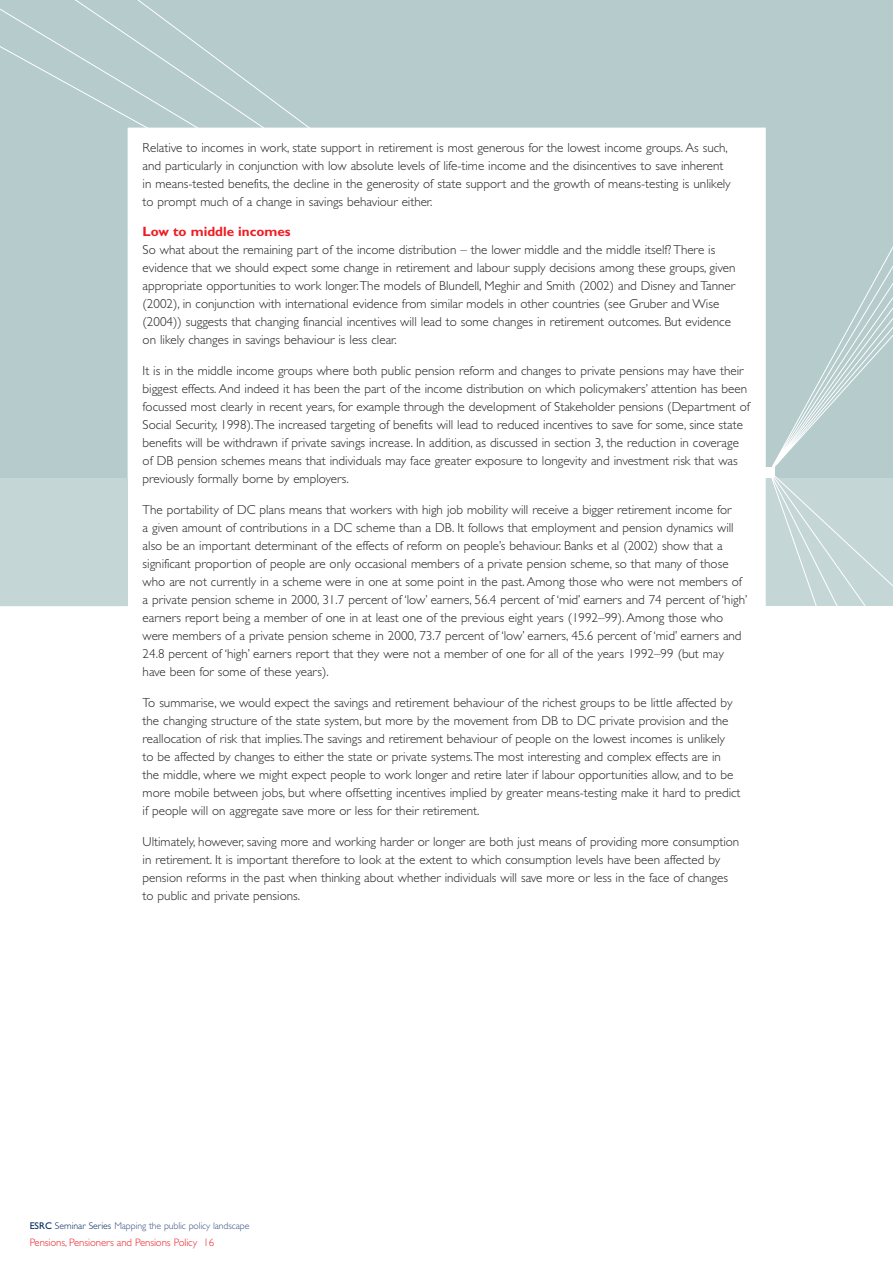
<style>
.page{position:relative;width:893px;height:1262px;background:#fff}
.page>*{position:absolute;margin:0;border:0;box-sizing:border-box;transform-origin:0 0}
.t1{font:700 13.5px "Gill Sans";color:#ee1d23}
.t2{font:300 13.05px/18px "Gill Sans";color:#231f20}
.t3{font:300 10.8px "Gill Sans";letter-spacing:-.01em;color:#ee1d23}
.t4{font:300 9.75px "Gill Sans";letter-spacing:-.01em;color:#385181}
.s1{font-weight:400;color:#00255d}
.s2{color:#00255d}
</style>
<div class="page">
<svg style="left:0;top:0;width:892px;height:607px"></svg>
<div style="left:764px;top:468px;width:10px;height:10px;background:#fff"></div>
<p class="t2" style="left:143px;top:139px;width:589px">Relative to incomes in work, state support in retirement is most generous for the lowest income groups. As such, and particularly in conjunction with low absolute levels of life-time income and the disincentives to save inherent in means-tested benefits, the decline in the generosity of state support and the growth of means-testing is unlikely to prompt much of a change in savings behaviour either.</p>
<p class="t1" style="left:143px;top:227px;width:150px">Low to middle incomes</p>
<p class="t2" style="left:143px;top:242px;width:594px">So what about the remaining part of the income distribution – the lower middle and the middle itself? There is evidence that we should expect some change in retirement and labour supply decisions among these groups, given appropriate opportunities to work longer.The models of Blundell, Meghir and Smith (2002) and Disney and Tanner (2002), in conjunction with international evidence from similar models in other countries (see Gruber and Wise (2004)) suggests that changing financial incentives will lead to some changes in retirement outcomes. But evidence on likely changes in savings behaviour is less clear.</p>
<p class="t2" style="left:143px;top:363px;width:609px">It is in the middle income groups where both public pension reform and changes to private pensions may have their biggest effects. And indeed it has been the part of the income distribution on which policymakers’ attention has been focussed most clearly in recent years, for example through the development of Stakeholder pensions (Department of Social Security, 1998).The increased targeting of benefits will lead to reduced incentives to save for some, since state benefits will be withdrawn if private savings increase. In addition, as discussed in section 3, the reduction in coverage of DB pension schemes means that individuals may face greater exposure to longevity and investment risk that was previously formally borne by employers.</p>
<p class="t2" style="left:143px;top:502px;width:606px">The portability of DC plans means that workers with high job mobility will receive a bigger retirement income for<br>a given amount of contributions in a DC scheme than a DB. It follows that employment and pension dynamics will also be an important determinant of the effects of reform on people’s behaviour. Banks et al (2002) show that a significant proportion of people are only occasional members of a private pension scheme, so that many of those who are not currently in a scheme were in one at some point in the past. Among those who were not members of a private pension scheme in 2000, 31.7 percent of ‘low’ earners, 56.4 percent of ‘mid’ earners and 74 percent of ‘high’ earners report being a member of one in at least one of the previous eight years (1992–99). Among those who were members of a private pension scheme in 2000, 73.7 percent of ‘low’ earners, 45.6 percent of ‘mid’ earners and 24.8 percent of ‘high’ earners report that they were not a member of one for all of the years 1992–99 (but may have been for some of these years).</p>
<p class="t2" style="left:143px;top:694px;width:599px">To summarise, we would expect the savings and retirement behaviour of the richest groups to be little affected by the changing structure of the state system, but more by the movement from DB to DC private provision and the reallocation of risk that implies.The savings and retirement behaviour of people on the lowest incomes is unlikely<br>to be affected by changes to either the state or private systems.The most interesting and complex effects are in the middle, where we might expect people to work longer and retire later if labour opportunities allow, and to be more mobile between jobs, but where offsetting incentives implied by greater means-testing make it hard to predict if people will on aggregate save more or less for their retirement.</p>
<p class="t2" style="left:143px;top:833px;width:598px">Ultimately, however, saving more and working harder or longer are both just means of providing more consumption in retirement. It is important therefore to look at the extent to which consumption levels have been affected by pension reforms in the past when thinking about whether individuals will save more or less in the face of changes to public and private pensions.</p>
<p class="t4" style="left:30px;top:1221px;width:221px"><span class="s1">ESRC</span> <span class="s2">Seminar Series</span> Mapping the public policy landscape</p>
<p class="t3" style="left:30px;top:1237px;width:186px">Pensions, Pensioners and Pensions Policy 16</p>
</div>
